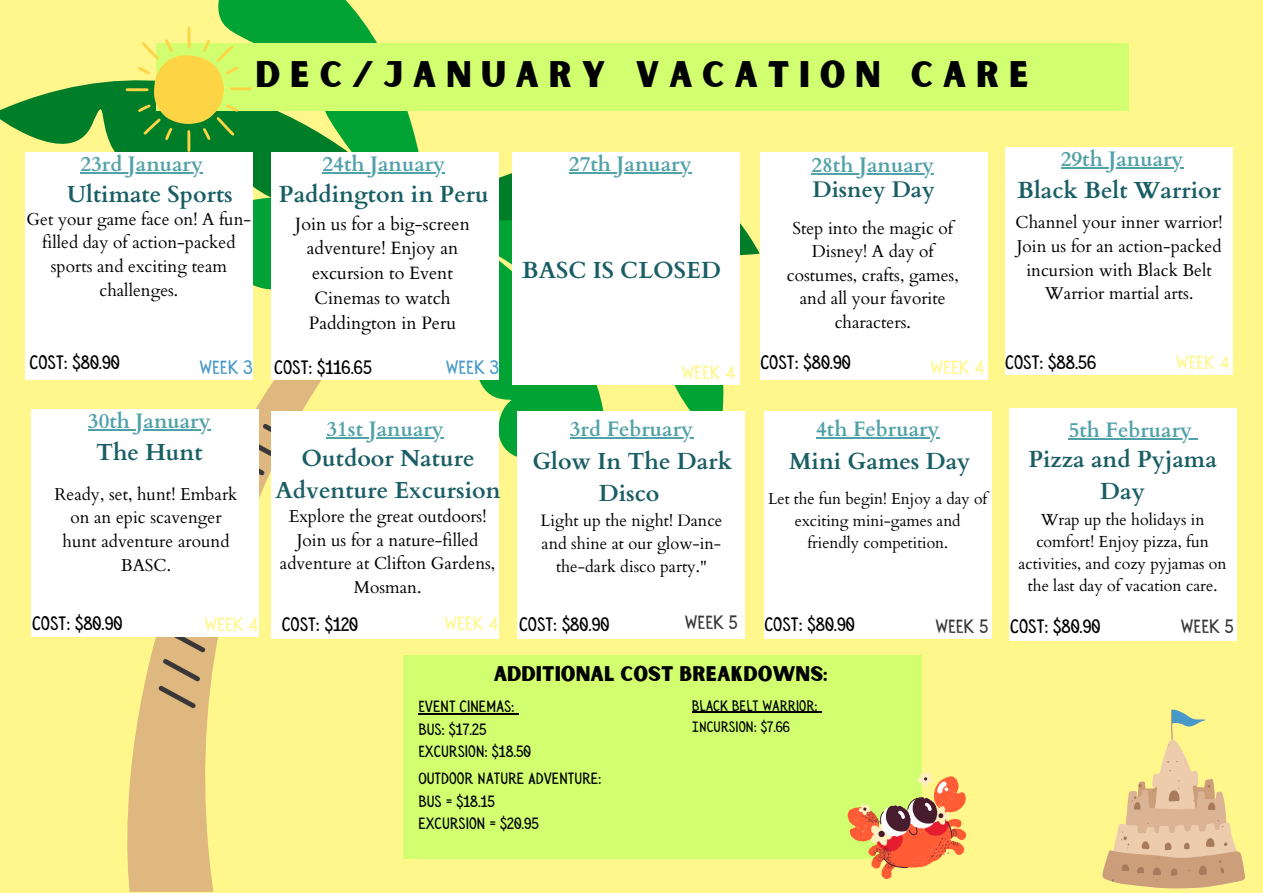
<style>
.page{position:relative;width:1263px;height:893px;background:#fff78b}
.page>*{position:absolute;margin:0;border:0;box-sizing:border-box;transform-origin:0 0}
.t1{font:35.33px "Sunborn Sans One";letter-spacing:.275em;color:#000}
.t2{font:700 23.25px/32.1px "Cardo";color:#195e64;text-align:center}
.t3{font:700 22.5px "Cardo";color:#195e64}
.t4{font:700 21px "Cardo";color:#51a1a8}
.t5{font:20.25px "Sunborn Sans One";color:#000}
.t6{font:19.5px "Sensa Wild Fill";color:#000}
.t7{font:19.5px "Sensa Wild Fill";color:#fff78b}
.t8{font:19.5px "Sensa Wild Fill";color:#393737}
.t9{font:19.5px "Sensa Wild Fill";color:#4999c8}
.t10{font:17.85px/24.8px "Cardo";color:#000;text-align:center}
.t11{font:17.25px/23.6px "Cardo";color:#000;text-align:center}
.t12{font:16.5px/23.1px "Cardo";color:#000;text-align:center}
.t13{font:16.42px/22.5px "Sensa Wild Fill";color:#000}
.t14{font:16.05px/22px "Cardo";color:#000;text-align:center}
.t15{font:15.75px/21.9px "Cardo";color:#000;text-align:center}
.t16{font:15.23px "Sensa Wild Fill";color:#000}
</style>
<div class="page">
<svg style="left:86px;top:380px;width:314px;height:512px"></svg>
<svg style="left:253px;top:240px;width:18px;height:50px"></svg>
<svg style="left:499px;top:175px;width:261px;height:210px"></svg>
<svg style="left:479px;top:213px;width:255px;height:353px;fill:#00a334"></svg>
<svg style="left:0;top:0;width:419px;height:240px"></svg>
<svg style="left:259px;top:424px;width:12px;height:90px"></svg>
<svg style="left:166px;top:636px;width:45px;height:16px"></svg>
<svg style="left:159px;top:659px;width:41px;height:49px;background:#be9f70"></svg>
<div style="left:156px;top:43px;width:973px;height:68px;background:#d1ff70"></div>
<div style="left:760px;top:152px;width:228px;height:228px;background:#fff"></div>
<div style="left:271px;top:152px;width:228px;height:228px;background:#fff"></div>
<div style="left:25px;top:152px;width:228px;height:228px;background:#fff"></div>
<div style="left:1005px;top:147px;width:228px;height:228px;background:#fff"></div>
<div style="left:31px;top:408px;width:228px;height:228px;background:#fff"></div>
<div style="left:764px;top:411px;width:228px;height:227px;background:#fff"></div>
<div style="left:518px;top:411px;width:227px;height:227px;background:#fff"></div>
<div style="left:271px;top:411px;width:228px;height:227px;background:#fff"></div>
<div style="left:1009px;top:408px;width:228px;height:233px;background:#fff"></div>
<div style="left:403px;top:655px;width:518px;height:204px;background:#d1ff70"></div>
<div style="left:512px;top:152px;width:228px;height:232px;background:#fff"></div>
<svg style="left:847px;top:770px;width:120px;height:109px"></svg>
<svg style="left:126px;top:27px;width:126px;height:125px"></svg>
<hr style="left:811px;top:173px;width:123px;height:2px;background:#51a1a8">
<hr style="left:80px;top:172px;width:123px;height:2px;background:#51a1a8">
<hr style="left:1061px;top:167px;width:122px;height:2px;background:#51a1a8">
<hr style="left:88px;top:429px;width:123px;height:2px;background:#51a1a8">
<hr style="left:816px;top:437px;width:123px;height:1px;background:#51a1a8">
<hr style="left:570px;top:437px;width:123px;height:1px;background:#51a1a8">
<hr style="left:326px;top:437px;width:118px;height:1px;background:#51a1a8">
<hr style="left:1069px;top:438px;width:123px;height:2px;background:#51a1a8">
<svg style="left:1192px;top:438px;width:6px;height:2px"></svg>
<hr style="left:322px;top:172px;width:123px;height:2px;background:#51a1a8">
<hr style="left:418px;top:713px;width:97px;height:1px;background:#000">
<hr style="left:692px;top:712px;width:126px;height:1px;background:#000">
<hr style="left:569px;top:172px;width:123px;height:2px;background:#51a1a8">
<svg style="left:1102px;top:709px;width:143px;height:179px"></svg>
<p class="t1" style="left:255px;top:52px;width:775px">DEC/JANUARY VACATION CARE</p>
<h3 class="t4" style="left:80px;top:150px;width:124px">23rd January</h3>
<p class="t4" style="left:811px;top:151px;width:124px">28th January</p>
<h3 class="t4" style="left:1061px;top:145px;width:124px">29th January</h3>
<h3 class="t4" style="left:322px;top:150px;width:124px">24th January</h3>
<h6 class="t4" style="left:569px;top:151px;width:124px">27th January</h6>
<h1 class="t2" style="left:1017px;top:175px;width:205px">Black Belt Warrior</h1>
<h6 class="t2" style="left:67px;top:178px;width:167px">Ultimate Sports</h6>
<h5 class="t2" style="left:279px;top:178px;width:211px">Paddington in Peru</h5>
<h4 class="t3" style="left:812px;top:174px;width:124px">Disney Day</h4>
<h4 class="t11" style="left:27px;top:208px;width:226px">Get your game face on! A fun&shy;filled day of action-packed sports and exciting team challenges.</h4>
<h3 class="t11" style="left:787px;top:216px;width:173px">Step into the magic of<br>Disney! A day of costumes, crafts, games, and all your favorite characters.</h3>
<h5 class="t11" style="left:1015px;top:211px;width:208px">Channel your inner warrior!<br>Join us for an action-packed incursion with Black Belt<br>Warrior martial arts.</h5>
<h3 class="t10" style="left:295px;top:211px;width:176px">Join us for a big-screen adventure! Enjoy an excursion to Event<br>Cinemas to watch<br>Paddington in Peru</h3>
<h5 class="t2" style="left:522px;top:254px;width:201px">BASC IS CLOSED</h5>
<h3 class="t6" style="left:30px;top:352px;width:92px">COST: $80.90</h3>
<h3 class="t6" style="left:274px;top:357px;width:99px">COST: $116.65</h3>
<h3 class="t6" style="left:760px;top:351px;width:92px">COST: $80.90</h3>
<h6 class="t6" style="left:1005px;top:351px;width:92px">COST: $88.56</h6>
<p class="t9" style="left:199px;top:357px;width:55px">WEEK 3</p>
<h5 class="t9" style="left:446px;top:357px;width:55px">WEEK 3</h5>
<h4 class="t7" style="left:682px;top:361px;width:55px">WEEK 4</h4>
<h3 class="t7" style="left:930px;top:357px;width:55px">WEEK 4</h3>
<h3 class="t7" style="left:1176px;top:352px;width:55px">WEEK 4</h3>
<h5 class="t4" style="left:88px;top:407px;width:124px">30th January</h5>
<h3 class="t4" style="left:326px;top:415px;width:119px">31st January</h3>
<h6 class="t4" style="left:570px;top:415px;width:125px">3rd February</h6>
<h4 class="t4" style="left:816px;top:415px;width:125px">4th February</h4>
<p class="t4" style="left:1069px;top:416px;width:125px">5th February</p>
<h3 class="t2" style="left:96px;top:436px;width:108px">The Hunt</h3>
<h3 class="t2" style="left:275px;top:443px;width:227px">Outdoor Nature<br>Adventure Excursion</h3>
<h6 class="t2" style="left:532px;top:445px;width:201px">Glow In The Dark<br>Disco</h6>
<h5 class="t2" style="left:789px;top:445px;width:183px">Mini Games Day</h5>
<h6 class="t2" style="left:1028px;top:444px;width:190px">Pizza and Pyjama<br>Day</h6>
<h3 class="t14" style="left:1018px;top:509px;width:210px">Wrap up the holidays in comfort! Enjoy pizza, fun activities, and cozy pyjamas on the last day of vacation care.</h3>
<h4 class="t11" style="left:55px;top:482px;width:184px">Ready, set, hunt! Embark on an epic scavenger hunt adventure around<br>BASC.</h4>
<h4 class="t15" style="left:768px;top:488px;width:221px">Let the fun begin! Enjoy a day of exciting mini-games and friendly competition.</h4>
<h4 class="t11" style="left:280px;top:505px;width:217px">Explore the great outdoors!<br>Join us for a nature-filled adventure at Clifton Gardens,<br>Mosman.</h4>
<h2 class="t12" style="left:540px;top:509px;width:183px">Light up the night! Dance and shine at our glow-in&shy;the-dark disco party."</h2>
<h3 class="t6" style="left:32px;top:612px;width:92px">COST: $80.90</h3>
<h3 class="t6" style="left:764px;top:613px;width:92px">COST: $80.90</h3>
<h3 class="t6" style="left:1010px;top:615px;width:92px">COST: $80.90</h3>
<h5 class="t6" style="left:282px;top:613px;width:78px">COST: $120</h5>
<h4 class="t6" style="left:519px;top:613px;width:92px">COST: $80.90</h4>
<p class="t7" style="left:205px;top:613px;width:55px">WEEK 4</p>
<h5 class="t7" style="left:444px;top:612px;width:55px">WEEK 4</h5>
<h4 class="t8" style="left:685px;top:612px;width:54px">WEEK 5</h4>
<h6 class="t8" style="left:935px;top:615px;width:54px">WEEK 5</h6>
<h6 class="t8" style="left:1181px;top:615px;width:54px">WEEK 5</h6>
<h3 class="t5" style="left:494px;top:661px;width:335px">ADDITIONAL COST BREAKDOWNS:</h3>
<h6 class="t16" style="left:692px;top:697px;width:127px">BLACK BELT WARRIOR:</h6>
<h5 class="t16" style="left:692px;top:718px;width:100px">INCURSION: $7.66</h5>
<h4 class="t13" style="left:418px;top:767px;width:185px">OUTDOOR NATURE ADVENTURE:<br>BUS = $18.15<br>EXCURSION = $20.95</h4>
<h3 class="t13" style="left:418px;top:695px;width:114px">EVENT CINEMAS:<br>BUS: $17.25<br>EXCURSION: $18.50</h3>
</div>
